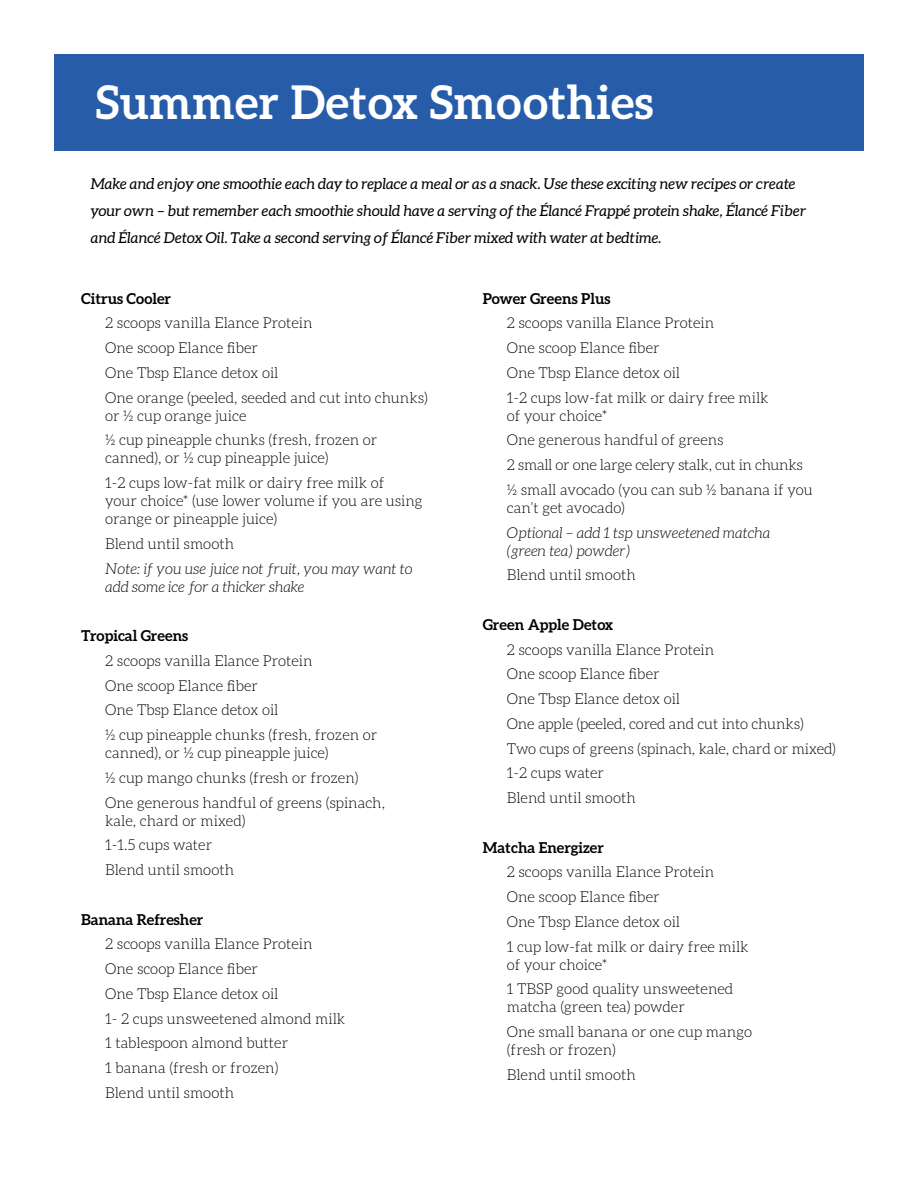
<style>
.page{position:relative;width:918px;height:1188px;background:#fff}
.page>*{position:absolute;margin:0;border:0;box-sizing:border-box;transform-origin:0 0}
.t1{font:700 46.5px "Aleo";letter-spacing:.01em;color:#fff}
.t2{font:300 15px/24.8px "Aleo";color:#000}
.t3{font:italic 15px/27px "Aleo";color:#000}
.t4{font:italic 300 15px/18px "Aleo";color:#000}
.t5{font:700 15px "Aleo";color:#000}
</style>
<div class="page">
<div style="left:54px;top:54px;width:810px;height:96px;background:#265ca8"></div>
<h1 class="t1" style="left:96px;top:75px;width:559px">Summer Detox Smoothies</h1>
<p class="t3" style="left:91px;top:170px;width:717px">Make and enjoy one smoothie each day to replace a meal or as a snack. Use these exciting new recipes or create your own – but remember each smoothie should have a serving of the Élancé Frappé protein shake, Élancé Fiber and Élancé Detox Oil. Take a second serving of Élancé Fiber mixed with water at bedtime.</p>
<p class="t5" style="left:81px;top:290px;width:91px">Citrus Cooler</p>
<p class="t2" style="left:105px;top:311px;width:324px">2 scoops vanilla Elance Protein<br>One scoop Elance fiber<br>One Tbsp Elance detox oil<br>One orange (peeled, seeded and cut into chunks)</p>
<p class="t2" style="left:105px;top:403px;width:274px">or ½ cup orange juice<br>½ cup pineapple chunks (fresh, frozen or</p>
<p class="t2" style="left:105px;top:446px;width:281px">canned), or ½ cup pineapple juice)<br>1-2 cups low-fat milk or dairy free milk of</p>
<p class="t2" style="left:105px;top:492px;width:319px;line-height:18px">your choice* (use lower volume if you are using orange or pineapple juice)</p>
<p class="t2" style="left:105px;top:531px;width:130px">Blend until smooth</p>
<p class="t4" style="left:105px;top:559px;width:309px">Note: if you use juice not fruit, you may want to add some ice for a thicker shake</p>
<p class="t5" style="left:81px;top:627px;width:109px">Tropical Greens</p>
<p class="t2" style="left:105px;top:648px;width:274px">2 scoops vanilla Elance Protein<br>One scoop Elance fiber<br>One Tbsp Elance detox oil<br>½ cup pineapple chunks (fresh, frozen or</p>
<p class="t2" style="left:105px;top:740px;width:281px">canned), or ½ cup pineapple juice)<br>½ cup mango chunks (fresh or frozen)<br>One generous handful of greens (spinach,</p>
<p class="t2" style="left:105px;top:808px;width:142px">kale, chard or mixed)<br>1-1.5 cups water<br>Blend until smooth</p>
<p class="t5" style="left:81px;top:911px;width:124px">Banana Refresher</p>
<p class="t2" style="left:105px;top:932px;width:242px">2 scoops vanilla Elance Protein<br>One scoop Elance fiber<br>One Tbsp Elance detox oil<br>1- 2 cups unsweetened almond milk<br>1 tablespoon almond butter<br>1 banana (fresh or frozen)<br>Blend until smooth</p>
<p class="t5" style="left:483px;top:290px;width:129px">Power Greens Plus</p>
<p class="t2" style="left:507px;top:311px;width:263px">2 scoops vanilla Elance Protein<br>One scoop Elance fiber<br>One Tbsp Elance detox oil<br>1-2 cups low-fat milk or dairy free milk</p>
<p class="t2" style="left:507px;top:403px;width:307px">of your choice*<br>One generous handful of greens<br>2 small or one large celery stalk, cut in chunks ½ small avocado (you can sub ½ banana if you</p>
<p class="t2" style="left:507px;top:495px;width:120px">can’t get avocado)</p>
<p class="t4" style="left:507px;top:523px;width:265px">Optional – add 1 tsp unsweetened matcha (green tea) powder)</p>
<p class="t2" style="left:507px;top:563px;width:130px">Blend until smooth</p>
<p class="t5" style="left:483px;top:616px;width:132px">Green Apple Detox</p>
<p class="t2" style="left:507px;top:637px;width:331px">2 scoops vanilla Elance Protein<br>One scoop Elance fiber<br>One Tbsp Elance detox oil<br>One apple (peeled, cored and cut into chunks)<br>Two cups of greens (spinach, kale, chard or mixed)<br>1-2 cups water<br>Blend until smooth</p>
<p class="t5" style="left:483px;top:839px;width:123px">Matcha Energizer</p>
<p class="t2" style="left:507px;top:860px;width:243px">2 scoops vanilla Elance Protein<br>One scoop Elance fiber<br>One Tbsp Elance detox oil<br>1 cup low-fat milk or dairy free milk</p>
<p class="t2" style="left:507px;top:952px;width:228px">of your choice*<br>1 TBSP good quality unsweetened</p>
<p class="t2" style="left:507px;top:995px;width:247px">matcha (green tea) powder<br>One small banana or one cup mango</p>
<p class="t2" style="left:507px;top:1037px;width:130px">(fresh or frozen)<br>Blend until smooth</p>
</div>
